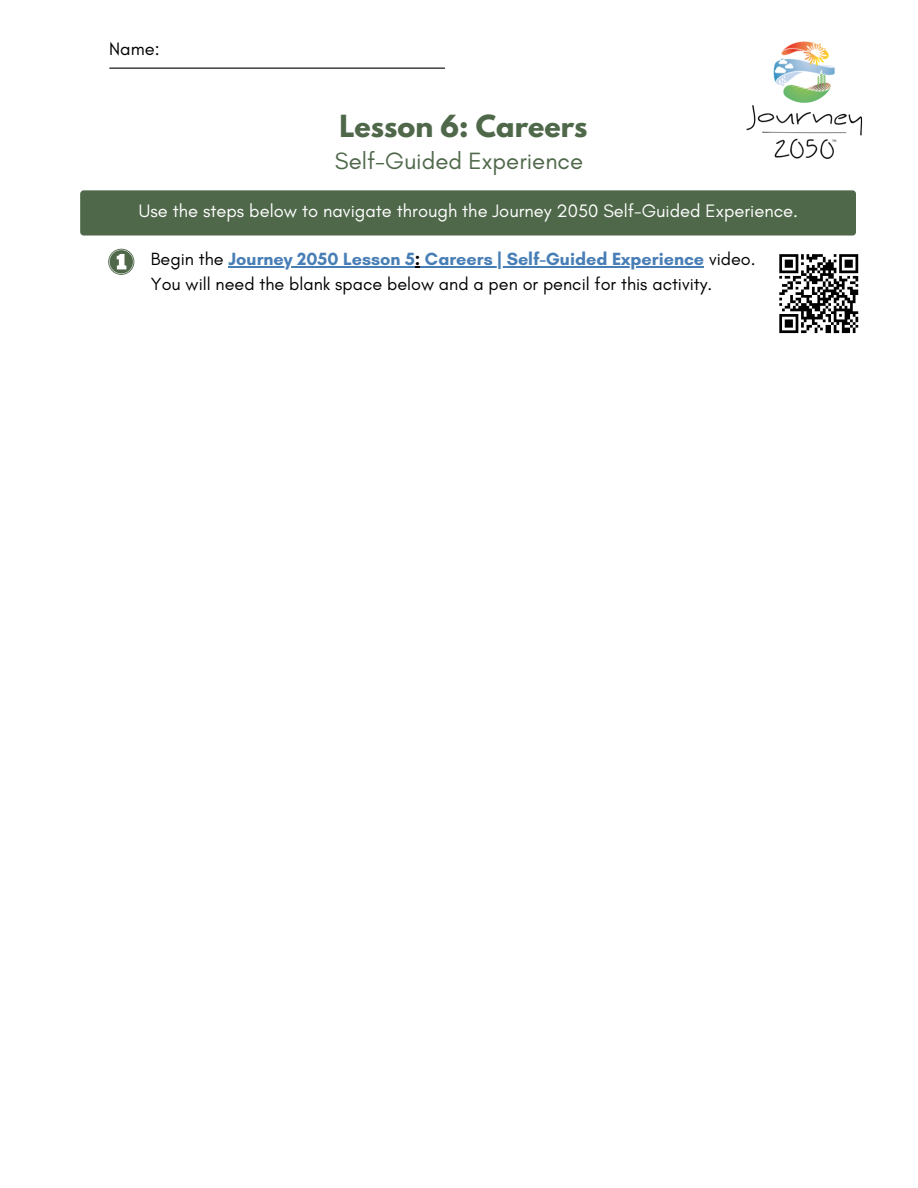
<style>
.page{position:relative;width:918px;height:1188px;background:#fff}
.page>*{position:absolute;margin:0;border:0;box-sizing:border-box;transform-origin:0 0}
.t1{font:700 27px "League Spartan";color:#4f684a}
.t2{font:24px "Glacial Indifference";color:#4f684a}
.t3{font:18.3px "Glacial Indifference";color:#fff}
.t4{font:18.3px "Glacial Indifference";color:#000}
.t5{font:18px/24.8px "Glacial Indifference";color:#000}
.s1{font-weight:700;color:#487eb6}
.s2{font-weight:700}
</style>
<div class="page">
<svg style="left:108px;top:249px;width:26px;height:26px"></svg>
<div style="left:80px;top:190px;width:776px;height:46px;background:#4f684a;border-radius:4px"></div>
<hr style="left:110px;top:68px;width:335px;height:1px;background:#000">
<hr style="left:229px;top:266px;width:186px;height:1px;background:#487eb6">
<hr style="left:420px;top:266px;width:284px;height:1px;background:#487eb6">
<img style="left:746px;top:41px;width:117px;height:118px">
<svg style="left:779px;top:254px;width:80px;height:80px"></svg>
<p class="t4" style="left:109px;top:38px;width:52px">Name:</p>
<p class="t1" style="left:339px;top:113px;width:250px">Lesson 6: Careers</p>
<p class="t2" style="left:335px;top:146px;width:250px">Self-Guided Experience</p>
<p class="t3" style="left:139px;top:200px;width:661px">Use the steps below to navigate through the Journey 2050 Self-Guided Experience.</p>
<p class="t5" style="left:151px;top:246px;width:606px">Begin the <span class="s1">Journey 2050 Lesson 5</span><span class="s2">:</span> <span class="s1">Careers | Self-Guided Experience</span> video.<br>You will need the blank space below and a pen or pencil for this activity.</p>
</div>
